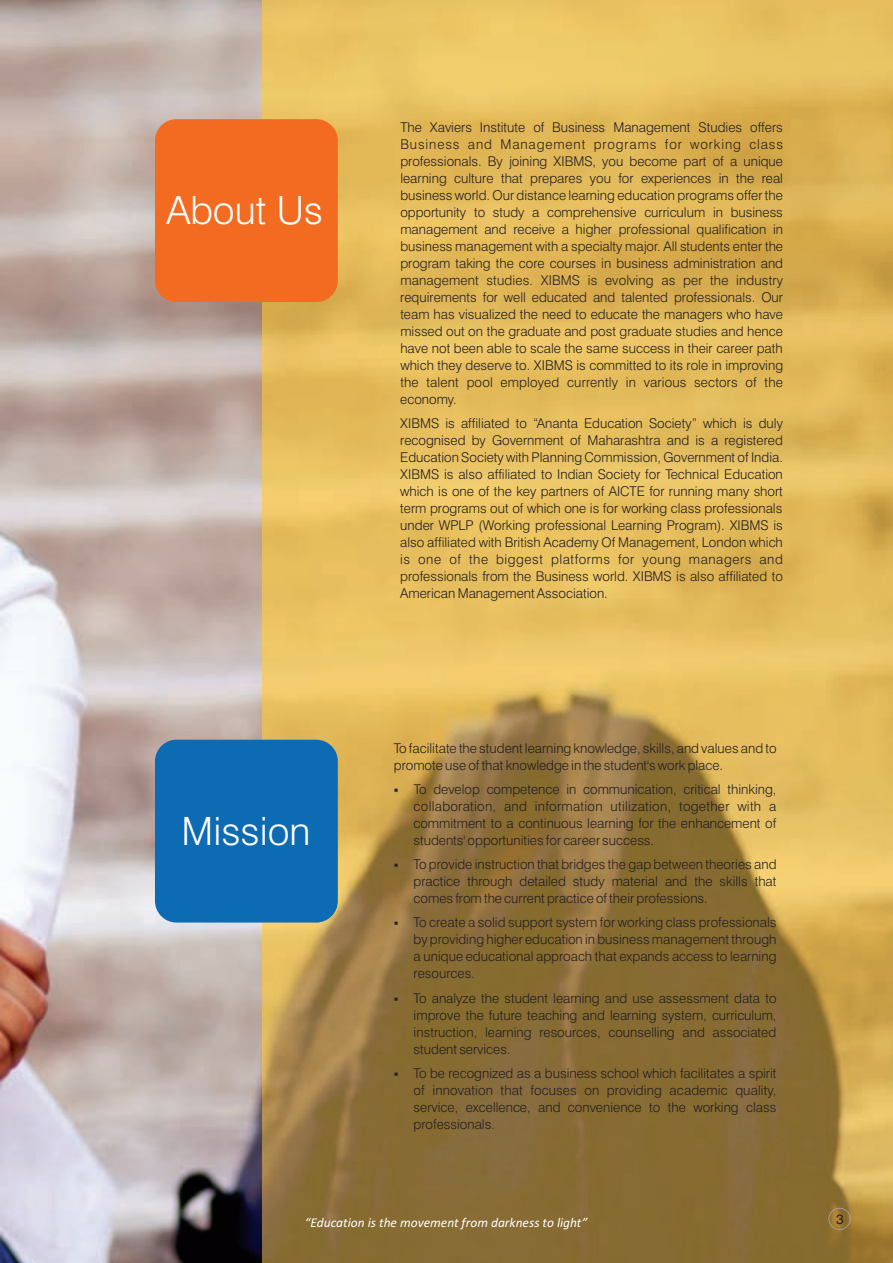
<style>
.page{position:relative;width:893px;height:1263px;background:#fff}
.page>*{position:absolute;margin:0;border:0;box-sizing:border-box;transform-origin:0 0}
.t1{font:300 39px "Swiss 721 BT";color:#fff}
.t2{font:300 13.5px/17px "Swiss 721 BT";color:#231f20;text-align:justify}
.t3{font:italic 13.5px "Calibri";color:#fff}
.t4{font:italic 13.5px "Helvetica";color:#231f20}
</style>
<div class="page">
<img style="left:0;top:0;width:263px;height:1263px">
<img style="left:263px;top:0;width:630px;height:1263px">
<div style="left:155px;top:119px;width:183px;height:183px;background:#f36b21;border-radius:22px"></div>
<div style="left:155px;top:740px;width:183px;height:182px;background:#0d6bb4;border-radius:22px"></div>
<svg style="left:828px;top:1208px;width:22px;height:22px"></svg>
<h1 class="t1" style="left:166px;top:195px;width:158px">About Us</h1>
<h1 class="t1" style="left:182px;top:815px;width:130px">Mission</h1>
<p class="t2" style="left:400px;top:120px;width:384px">The Xaviers Institute of Business Management Studies offers Business and Management programs for working class professionals. By joining XIBMS, you become part of a unique learning culture that prepares you for experiences in the real business world. Our distance learning education programs offer the opportunity to study a comprehensive curriculum in business management and receive a higher professional qualification in business management with a specialty major. All students enter the program taking the core courses in business administration and management studies. XIBMS is evolving as per the industry requirements for well educated and talented professionals. Our team has visualized the need to educate the managers who have missed out on the graduate and post graduate studies and hence have not been able to scale the same success in their career path which they deserve to. XIBMS is committed to its role in improving the talent pool employed currently in various sectors of the economy.</p>
<p class="t2" style="left:400px;top:416px;width:384px">XIBMS is affiliated to “Ananta Education Society” which is duly recognised by Government of Maharashtra and is a registered Education Society with Planning Commission, Government of India.<br>XIBMS is also affiliated to Indian Society for Technical Education which is one of the key partners of AICTE for running many short term programs out of which one is for working class professionals under WPLP (Working professional Learning Program). XIBMS is also affiliated with British Academy Of Management, London which is one of the biggest platforms for young managers and professionals from the Business world. XIBMS is also affiliated to American Management Association.</p>
<p class="t2" style="left:394px;top:741px;width:384px">To facilitate the student learning knowledge, skills, and values and to promote use of that knowledge in the student's work place.</p>
<p class="t2" style="left:413px;top:782px;width:365px;text-indent:-20px">▪ To develop competence in communication, critical thinking, collaboration, and information utilization, together with a commitment to a continuous learning for the enhancement of students' opportunities for career success.</p>
<p class="t2" style="left:414px;top:857px;width:364px;text-indent:-20px">▪ To provide instruction that bridges the gap between theories and practice through detailed study material and the skills that comes from the current practice of their professions.</p>
<p class="t2" style="left:414px;top:915px;width:364px;text-indent:-20px">▪ To create a solid support system for working class professionals by providing higher education in business management through a unique educational approach that expands access to learning resources.</p>
<p class="t2" style="left:414px;top:991px;width:364px;text-indent:-20px">▪ To analyze the student learning and use assessment data to improve the future teaching and learning system, curriculum, instruction, learning resources, counselling and associated student services.</p>
<p class="t2" style="left:414px;top:1066px;width:364px;text-indent:-20px">▪ To be recognized as a business school which facilitates a spirit of innovation that focuses on providing academic quality, service, excellence, and convenience to the working class professionals.</p>
<p class="t3" style="left:305px;top:1216px;width:284px">“Education is the movement from darkness to light”</p>
<p class="t4" style="left:836px;top:1214px;width:9px">3</p>
</div>
